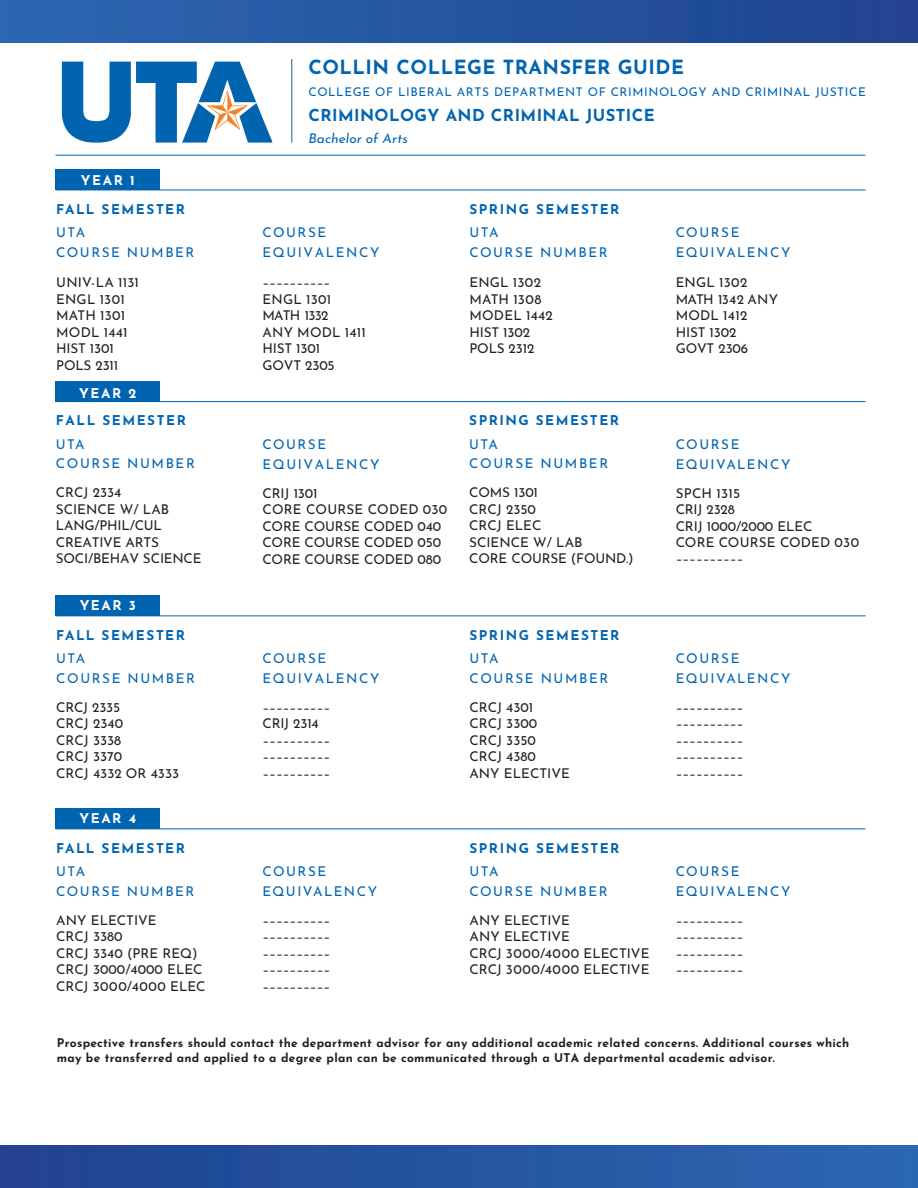
<style>
.page{position:relative;width:918px;height:1188px;background:#fff}
.page>*{position:absolute;margin:0;border:0;box-sizing:border-box;transform-origin:0 0}
.t1{font:700 19.5px "Josefin Sans";letter-spacing:.025em;color:#0064b1}
.t2{font:700 16.5px "Josefin Sans";letter-spacing:.025em;color:#0064b1}
.t3{font:13.5px/16.5px "Josefin Sans";color:#231f20}
.t4{font:13.5px/19.5px "Josefin Sans";letter-spacing:.115em;color:#0064b1}
.t5{font:700 13.5px/23.5px "Josefin Sans";letter-spacing:.115em;color:#0064b1}
.t6{font:13.5px/29px "Josefin Sans";letter-spacing:.085em;color:#0064b1}
.t7{font:700 13.5px "Josefin Sans";letter-spacing:.11em;color:#fff}
.t8{font:italic 13.5px "Josefin Sans";letter-spacing:.005em;color:#0064b1}
.t9{font:700 12px/14.4px "Josefin Sans";letter-spacing:.02em;color:#231f20}
.t10{font:12px "Josefin Sans";letter-spacing:.05em;color:#0064b1}
.s1{font-weight:400}
.s2{color:#231f20}
.s3{font-style:inherit}
</style>
<div class="page">
<div style="left:56px;top:169px;width:104px;height:21px;background:#0064b1"></div>
<div style="left:56px;top:381px;width:104px;height:21px;background:#0064b1"></div>
<div style="left:56px;top:595px;width:104px;height:21px;background:#0064b1"></div>
<div style="left:56px;top:808px;width:104px;height:21px;background:#0064b1"></div>
<hr style="left:56px;top:155px;width:810px;height:1px;background:#0064b1">
<hr style="left:56px;top:190px;width:810px;height:1px;background:#0064b1">
<hr style="left:56px;top:401px;width:810px;height:1px;background:#0064b1">
<hr style="left:56px;top:615px;width:810px;height:1px;background:#0064b1">
<hr style="left:56px;top:828px;width:810px;height:1px;background:#0064b1">
<hr style="left:291px;top:59px;width:1px;height:84px;background:#0064b1">
<img style="left:61px;top:61px;width:212px;height:82px">
<div style="left:0;top:0;width:918px;height:42px;background:linear-gradient(to right,#2c67b1,#1f4390)"></div>
<div style="left:0;top:1146px;width:918px;height:42px;background:linear-gradient(to right,#204290,#2c67b1)"></div>
<p class="t7" style="left:81px;top:168px;width:55px">YEAR 1</p>
<p class="t5" style="left:56px;top:195px;width:130px">FALL SEMESTER<br><span class="s1">UTA</span></p>
<p class="t4" style="left:56px;top:241px;width:140px">COURSE NUMBER</p>
<p class="t3" style="left:56px;top:273px;width:84px">UNIV-LA 1131<br>ENGL 1301<br>MATH 1301<br>MODL 1441<br>HIST 1301<br>POLS 2311</p>
<p class="t7" style="left:79px;top:381px;width:59px">YEAR 2</p>
<p class="t5" style="left:56px;top:407px;width:131px">FALL SEMESTER<br><span class="s1">UTA</span></p>
<p class="t4" style="left:56px;top:447px;width:140px;line-height:29px">COURSE NUMBER<br><span class="s2">CRCJ 2334</span></p>
<p class="t3" style="left:56px;top:499px;width:147px">SCIENCE W/ LAB<br>LANG/PHIL/CUL<br>CREATIVE ARTS<br>SOCI/BEHAV SCIENCE</p>
<p class="t7" style="left:80px;top:594px;width:58px">YEAR 3</p>
<p class="t5" style="left:56px;top:621px;width:130px">FALL SEMESTER<br><span class="s1">UTA</span></p>
<p class="t4" style="left:56px;top:662px;width:140px;line-height:29px">COURSE NUMBER<br><span class="s2">CRCJ 2335</span></p>
<p class="t3" style="left:56px;top:714px;width:124px">CRCJ 2340<br>CRCJ 3338<br>CRCJ 3370<br>CRCJ 4332 OR 4333</p>
<p class="t7" style="left:79px;top:807px;width:58px">YEAR 4</p>
<p class="t5" style="left:56px;top:834px;width:130px">FALL SEMESTER<br><span class="s1">UTA</span></p>
<p class="t6" style="left:56px;top:875px;width:140px">COURSE NUMBER<br><span class="s2">ANY ELECTIVE</span></p>
<p class="t3" style="left:56px;top:927px;width:151px">CRCJ 3380<br>CRCJ 3340 (PRE RE<span class="s3">Q</span>)<br>CRCJ 3000/4000 ELEC<br>CRCJ 3000/4000 ELEC</p>
<p class="t1" style="left:308px;top:49px;width:377px"><span class="s3">COLLIN</span> COLLEGE TRANSFER GUIDE</p>
<p class="t10" style="left:308px;top:81px;width:559px">COLLEGE OF LIBERAL ARTS DEPARTMENT OF CRIM<span class="s3">I</span>NOLOGY AND CRIMINAL JUSTICE</p>
<p class="t2" style="left:308px;top:100px;width:348px">CRIM<span class="s3">I</span>NOLOGY AND CRIMINAL JUSTICE</p>
<p class="t8" style="left:308px;top:126px;width:101px">Bachelor of Arts</p>
<p class="t4" style="left:262px;top:221px;width:119px">COURSE<br>EQUIVALENCY</p>
<p class="t3" style="left:263px;top:273px;width:105px">––––––––––<br>ENGL 1301<br>MATH 1332<br>ANY MODL 1411<br>HIST 1301<br>GOVT 2305</p>
<p class="t4" style="left:262px;top:433px;width:119px">COURSE<br>EQUIVALENCY</p>
<p class="t3" style="left:262px;top:483px;width:186px">CRIJ 1301<br>CORE COURSE CODED 030<br>CORE COURSE CODED 040<br>CORE COURSE CODED 050<br>CORE COURSE CODED 080</p>
<p class="t5" style="left:469px;top:195px;width:152px">SPRING SEMESTER<br><span class="s1">UTA</span></p>
<p class="t4" style="left:469px;top:241px;width:140px">COURSE NUMBER</p>
<p class="t3" style="left:469px;top:273px;width:85px">ENGL 1302<br>MATH 1308<br>MODEL 1442<br>HIST 1302<br>POLS 2312</p>
<p class="t5" style="left:469px;top:407px;width:151px">SPRING SEMESTER<br><span class="s1">UTA</span></p>
<p class="t4" style="left:469px;top:447px;width:140px;line-height:29.1px">COURSE NUMBER<br><span class="s2">COMS 1301</span></p>
<p class="t3" style="left:469px;top:499px;width:166px">CRCJ 2350<br>CRCJ ELEC<br>SCIENCE W/ LAB<br>CORE COURSE (FOUND.)</p>
<p class="t4" style="left:262px;top:647px;width:119px">COURSE<br>EQUIVALENCY</p>
<p class="t3" style="left:262px;top:697px;width:69px">––––––––––<br>CRIJ 2314 –––––––––– –––––––––– ––––––––––</p>
<p class="t5" style="left:469px;top:621px;width:152px">SPRING SEMESTER<br><span class="s1">UTA</span></p>
<p class="t4" style="left:469px;top:662px;width:140px;line-height:29.1px">COURSE NUMBER<br><span class="s2">CRCJ 4301</span></p>
<p class="t3" style="left:469px;top:714px;width:102px">CRCJ 3300<br>CRCJ 3350<br>CRCJ 4380<br>ANY ELECTIVE</p>
<p class="t4" style="left:262px;top:860px;width:65px">COURSE</p>
<p class="t4" style="left:262px;top:880px;width:116px">EQUIVALENCY</p>
<p class="t3" style="left:262px;top:910px;width:69px">––––––––––</p>
<p class="t3" style="left:262px;top:927px;width:69px">––––––––––</p>
<p class="t3" style="left:262px;top:943px;width:69px">––––––––––</p>
<p class="t3" style="left:262px;top:960px;width:69px">––––––––––</p>
<p class="t3" style="left:262px;top:976px;width:69px">––––––––––</p>
<p class="t5" style="left:469px;top:834px;width:152px">SPRING SEMESTER</p>
<p class="t4" style="left:469px;top:860px;width:31px">UTA</p>
<p class="t4" style="left:469px;top:880px;width:140px">COURSE NUMBER</p>
<p class="t3" style="left:469px;top:910px;width:102px">ANY ELECTIVE</p>
<p class="t3" style="left:469px;top:927px;width:102px">ANY ELECTIVE</p>
<p class="t3" style="left:469px;top:943px;width:182px">CRCJ 3000/4000 ELECTIVE</p>
<p class="t3" style="left:469px;top:960px;width:182px">CRCJ 3000/4000 ELECTIVE</p>
<p class="t4" style="left:676px;top:221px;width:116px">COURSE<br>EQUIVALENCY</p>
<p class="t3" style="left:676px;top:273px;width:104px">ENGL 1302<br>MATH 1342 ANY<br>MODL 1412<br>HIST 1302<br>GOVT 2306</p>
<p class="t4" style="left:676px;top:433px;width:116px">COURSE<br>EQUIVALENCY</p>
<p class="t3" style="left:676px;top:483px;width:185px">SPCH 1315<br>CRIJ 2328<br>CRIJ 1000/2000 ELEC<br>CORE COURSE CODED 030 ––––––––––</p>
<p class="t4" style="left:676px;top:647px;width:65px">COURSE</p>
<p class="t4" style="left:676px;top:667px;width:116px">EQUIVALENCY</p>
<p class="t3" style="left:676px;top:697px;width:69px">––––––––––</p>
<p class="t3" style="left:676px;top:714px;width:69px">––––––––––</p>
<p class="t3" style="left:676px;top:730px;width:69px">––––––––––</p>
<p class="t3" style="left:676px;top:747px;width:69px">––––––––––</p>
<p class="t3" style="left:676px;top:763px;width:69px">––––––––––</p>
<p class="t4" style="left:676px;top:860px;width:65px">COURSE</p>
<p class="t4" style="left:676px;top:880px;width:116px">EQUIVALENCY</p>
<p class="t3" style="left:676px;top:910px;width:69px">––––––––––</p>
<p class="t3" style="left:676px;top:927px;width:69px">––––––––––</p>
<p class="t3" style="left:676px;top:943px;width:69px">––––––––––</p>
<p class="t3" style="left:676px;top:960px;width:69px">––––––––––</p>
<p class="t9" style="left:57px;top:1034px;width:794px">Prospective transfers should contact the department advisor for any additional academic related concerns. Additional courses which may be transferred and applied to a degree plan can be communicated through a UTA departmental academic advisor.</p>
</div>
